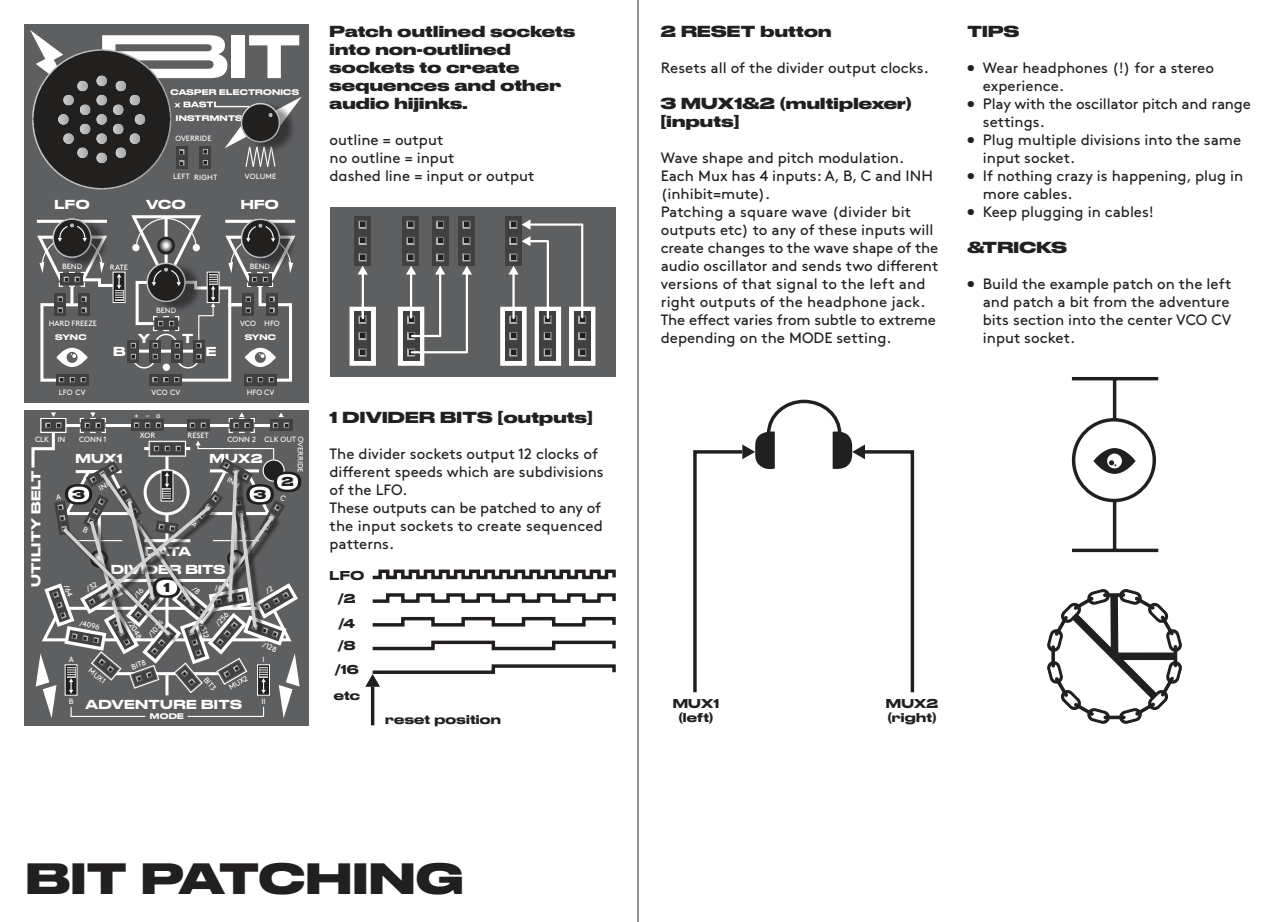
<style>
.page{position:relative;width:1276px;height:922px;background:#fff}
.page>*{position:absolute;margin:0;border:0;box-sizing:border-box;transform-origin:0 0}
.t1{font:700 41.25px "Druk Wide";letter-spacing:.02em;color:#221f1f}
.t2{font:15px/18px "Brown Pro";color:#221f1f}
.t3{font:700 15px/18px "Druk Wide";letter-spacing:.02em;color:#221f1f}
.t4{font:500 12.25px "Druk Wide";letter-spacing:.03em;color:#fff}
.t5{font:500 12.25px "Druk Wide";letter-spacing:.01em;color:#fff}
.t6{font:500 12px/14.5px "Druk Wide";letter-spacing:.02em;color:#221f1f}
.t7{font:700 12px "Druk Wide";color:#221f1f}
.t8{font:7.75px "Brown Pro";color:#fff}
.t9{font:500 7.75px "Druk Wide";letter-spacing:.03em;color:#fff}
.t10{font:7.75px "Brown Pro";letter-spacing:.03em;color:#fff}
.t11{font:7.5px "Brown Pro";color:#fff}
.s1{font-family:"Druk Wide";font-weight:700}
</style>
<div class="page">
<hr style="left:637px;top:0;width:1px;height:921px;background:#221f1f">
<div style="left:24px;top:409px;width:285px;height:316px;background:#5e5f61"></div>
<div style="left:24px;top:25px;width:285px;height:378px;background:#5e5f61"></div>
<svg style="left:30px;top:30px;width:272px;height:160px"></svg>
<div style="left:128px;top:340px;width:11px;height:22px;background:#404041"></div>
<div style="left:149px;top:374px;width:33px;height:11px;background:#404041"></div>
<div style="left:244px;top:374px;width:33px;height:11px;background:#404041"></div>
<svg style="left:130px;top:215px;width:166px;height:168px"></svg>
<div style="left:56px;top:374px;width:33px;height:11px;background:#404041"></div>
<svg style="left:36px;top:218px;width:87px;height:165px"></svg>
<img style="left:159px;top:239px;width:14px;height:13px">
<div style="left:157px;top:237px;width:18px;height:17px;border:2px solid #221f1f;border-radius:50%"></div>
<div style="left:330px;top:207px;width:285px;height:170px;background:#5e5f61"></div>
<div style="left:349px;top:306px;width:27px;height:59px;border:10px solid #fff"></div>
<div style="left:354px;top:311px;width:17px;height:50px;background:#404041"></div>
<svg style="left:359px;top:332px;width:8px;height:8px"></svg>
<svg style="left:359px;top:348px;width:8px;height:8px"></svg>
<svg style="left:359px;top:315px;width:8px;height:8px"></svg>
<div style="left:398px;top:306px;width:26px;height:59px;border:10px solid #fff"></div>
<div style="left:403px;top:311px;width:16px;height:50px;background:#404041"></div>
<div style="left:500px;top:306px;width:26px;height:59px;border:10px solid #fff"></div>
<div style="left:505px;top:311px;width:16px;height:50px;background:#404041"></div>
<svg style="left:509px;top:332px;width:8px;height:8px"></svg>
<svg style="left:509px;top:348px;width:8px;height:8px"></svg>
<div style="left:534px;top:306px;width:27px;height:59px;border:10px solid #fff"></div>
<div style="left:539px;top:311px;width:17px;height:50px;background:#404041"></div>
<svg style="left:544px;top:332px;width:8px;height:8px"></svg>
<svg style="left:544px;top:348px;width:8px;height:8px"></svg>
<div style="left:569px;top:306px;width:26px;height:59px;border:10px solid #fff"></div>
<div style="left:574px;top:311px;width:16px;height:50px;background:#404041"></div>
<svg style="left:578px;top:332px;width:8px;height:8px"></svg>
<svg style="left:578px;top:348px;width:8px;height:8px"></svg>
<hr style="left:362px;top:273px;width:2px;height:45px;background:#fff">
<div style="left:355px;top:216px;width:16px;height:50px;background:#404041"></div>
<svg style="left:359px;top:237px;width:8px;height:8px"></svg>
<svg style="left:359px;top:220px;width:8px;height:8px"></svg>
<div style="left:402px;top:216px;width:17px;height:50px;background:#404041"></div>
<svg style="left:407px;top:237px;width:8px;height:8px"></svg>
<svg style="left:407px;top:220px;width:8px;height:8px"></svg>
<div style="left:432px;top:216px;width:16px;height:50px;background:#404041"></div>
<svg style="left:436px;top:237px;width:8px;height:8px"></svg>
<svg style="left:436px;top:220px;width:8px;height:8px"></svg>
<div style="left:458px;top:216px;width:17px;height:50px;background:#404041"></div>
<svg style="left:462px;top:237px;width:9px;height:8px"></svg>
<svg style="left:462px;top:220px;width:9px;height:8px"></svg>
<div style="left:505px;top:216px;width:16px;height:50px;background:#404041"></div>
<svg style="left:508px;top:219px;width:78px;height:104px"></svg>
<svg style="left:406px;top:253px;width:66px;height:103px"></svg>
<svg style="left:358px;top:253px;width:10px;height:21px"></svg>
<svg style="left:365px;top:569px;width:251px;height:117px"></svg>
<hr style="left:371px;top:686px;width:3px;height:39px;background:#221e1f">
<svg style="left:693px;top:399px;width:222px;height:294px"></svg>
<svg style="left:1047px;top:589px;width:135px;height:135px"></svg>
<svg style="left:1071px;top:377px;width:88px;height:176px"></svg>
<svg style="left:31px;top:412px;width:271px;height:306px"></svg>
<p class="t9" style="left:171px;top:88px;width:130px">CASPER ELECTRONICS</p>
<p class="t9" style="left:176px;top:114px;width:68px">INSTRMNTS</p>
<p class="t8" style="left:175px;top:135px;width:38px">OVERRIDE</p>
<p class="t10" style="left:173px;top:174px;width:46px">LEFT RIGHT</p>
<p class="t8" style="left:245px;top:174px;width:33px">VOLUME</p>
<p class="t4" style="left:54px;top:199px;width:37px">LFO</p>
<p class="t4" style="left:146px;top:199px;width:41px">VCO</p>
<p class="t4" style="left:241px;top:199px;width:40px">HFO</p>
<p class="t8" style="left:62px;top:263px;width:22px">BEND</p>
<p class="t8" style="left:110px;top:264px;width:20px">RATE</p>
<p class="t8" style="left:250px;top:263px;width:22px">BEND</p>
<p class="t8" style="left:156px;top:307px;width:22px">BEND</p>
<p class="t8" style="left:49px;top:320px;width:50px">HARD FREEZE</p>
<p class="t8" style="left:240px;top:320px;width:41px">VCO HFO</p>
<p class="t9" style="left:55px;top:334px;width:33px">SYNC</p>
<p class="t4" style="left:138px;top:333px;width:13px">Y</p>
<p class="t4" style="left:182px;top:333px;width:13px">T</p>
<p class="t9" style="left:245px;top:334px;width:33px">SYNC</p>
<p class="t8" style="left:59px;top:390px;width:28px">LFO CV</p>
<p class="t4" style="left:113px;top:346px;width:14px">B</p>
<p class="t4" style="left:206px;top:346px;width:12px">E</p>
<p class="t8" style="left:151px;top:390px;width:31px">VCO CV</p>
<p class="t8" style="left:134px;top:412px;width:16px">+ –</p>
<p class="t8" style="left:156px;top:412px;width:6px">o</p>
<p class="t8" style="left:247px;top:390px;width:29px">HFO CV</p>
<p class="t8" style="left:140px;top:432px;width:17px">XOR</p>
<p class="t8" style="left:188px;top:432px;width:22px">RESET</p>
<p class="t8" style="left:35px;top:436px;width:16px">CLK</p>
<p class="t8" style="left:79px;top:436px;width:29px">CONN 1</p>
<p class="t8" style="left:227px;top:436px;width:30px">CONN 2</p>
<p class="t8" style="left:264px;top:436px;width:41px">CLK OUT O</p>
<p class="t8" style="left:57px;top:436px;width:9px">IN</p>
<p class="t11" style="left:303px;top:442px;width:32px;rotate:90deg">VERRIDE</p>
<p class="t4" style="left:75px;top:453px;width:49px">MUX1</p>
<p class="t4" style="left:209px;top:453px;width:55px">MUX2</p>
<p class="t4" style="left:31px;top:586px;width:117px;rotate:-90deg">UTILITY BELT</p>
<p class="t7" style="left:281px;top:476px;width:14px">2</p>
<p class="t7" style="left:72px;top:489px;width:14px">3</p>
<p class="t7" style="left:254px;top:489px;width:14px">3</p>
<p class="t4" style="left:144px;top:546px;width:48px">DATA</p>
<p class="t5" style="left:111px;top:564px;width:116px">DIVIDER BITS</p>
<p class="t7" style="left:163px;top:582px;width:8px">1</p>
<p class="t8" style="left:80px;top:620px;width:22px;rotate:10deg">/4096</p>
<p class="t11" style="left:132px;top:619px;width:22px;rotate:60deg">/2048</p>
<p class="t11" style="left:148px;top:634px;width:21px;rotate:-50deg">/1024</p>
<p class="t11" style="left:215px;top:623px;width:17px;rotate:-50deg">/256</p>
<p class="t11" style="left:205px;top:623px;width:16px;rotate:71deg">/512</p>
<p class="t8" style="left:69px;top:656px;width:7px">A</p>
<p class="t8" style="left:69px;top:697px;width:6px">B</p>
<p class="t11" style="left:91px;top:667px;width:22px;rotate:40deg">MUX1</p>
<p class="t8" style="left:131px;top:664px;width:17px;rotate:-20deg">BIT8</p>
<p class="t11" style="left:207px;top:675px;width:16px;rotate:49deg">BIT3</p>
<p class="t8" style="left:228px;top:685px;width:22px;rotate:-31deg">MUX2</p>
<p class="t4" style="left:85px;top:698px;width:158px">ADVENTURE BITS</p>
<p class="t9" style="left:150px;top:712px;width:35px">MODE</p>
<p class="t8" style="left:264px;top:641px;width:16px;rotate:20deg">/128</p>
<p class="t8" style="left:262px;top:656px;width:4px">I</p>
<p class="t8" style="left:261px;top:697px;width:6px">II</p>
<p class="t3" style="left:329px;top:23px;width:247px">Patch outlined sockets into non-outlined sockets to create sequences and other audio hijinks.</p>
<p class="t2" style="left:329px;top:132px;width:206px">outline = output<br>no outline = input<br>dashed line = input or output</p>
<p class="t3" style="left:329px;top:409px;width:265px">1 DIVIDER BITS [outputs]</p>
<p class="t2" style="left:329px;top:446px;width:276px">The divider sockets output 12 clocks of diferent speeds which are subdivisions of the LFO.<br>These outputs can be patched to any of the input sockets to create sequenced patterns.</p>
<p class="t6" style="left:329px;top:568px;width:36px">LFO</p>
<p class="t6" style="left:338px;top:587px;width:19px;line-height:24.8px">/2 /4</p>
<p class="t6" style="left:335px;top:635px;width:25px;line-height:23px">/8 /16</p>
<p class="t6" style="left:334px;top:688px;width:28px">etc</p>
<p class="t6" style="left:385px;top:712px;width:117px">reset position</p>
<h1 class="t1" style="left:26px;top:860px;width:439px">BIT PATCHING</h1>
<p class="t3" style="left:661px;top:23px;width:172px">2 RESET button</p>
<p class="t2" style="left:661px;top:60px;width:270px">Resets all of the divider output clocks.</p>
<p class="t3" style="left:661px;top:95px;width:252px">3 MUX1&amp;2 (multiplexer) [inputs]</p>
<p class="t2" style="left:661px;top:150px;width:279px">Wave shape and pitch modulation.<br>Each Mux has 4 inputs: A, B, C and INH (inhibit=mute).<br>Patching a square wave (divider bit outputs etc) to any of these inputs will create changes to the wave shape of the audio oscillator and sends two diferent versions of that signal to the left and right outputs of the headphone jack.<br>The efect varies from subtle to extreme depending on the MODE setting.</p>
<p class="t3" style="left:967px;top:23px;width:53px">TIPS</p>
<p class="t2" style="left:983px;top:60px;width:233px;text-indent:-16px"><span class="s1">•</span> Wear headphones (!) for a stereo experience.</p>
<p class="t2" style="left:983px;top:96px;width:270px;text-indent:-16px"><span class="s1">•</span> Play with the oscillator pitch and range settings.</p>
<p class="t2" style="left:983px;top:132px;width:260px;text-indent:-16px"><span class="s1">•</span> Plug multiple divisions into the same input socket.</p>
<p class="t2" style="left:983px;top:168px;width:262px;text-indent:-16px"><span class="s1">•</span> If nothing crazy is happening, plug in more cables.</p>
<p class="t2" style="left:967px;top:204px;width:188px"><span class="s1">•</span> Keep plugging in cables!</p>
<p class="t3" style="left:967px;top:239px;width:101px">&amp;TRICKS</p>
<p class="t2" style="left:983px;top:276px;width:250px;text-indent:-16px"><span class="s1">•</span> Build the example patch on the left and patch a bit from the adventure bits section into the center VCO CV input socket.</p>
<p class="t6" style="left:672px;top:696px;width:48px;text-align:center">MUX1 (left)</p>
<p class="t6" style="left:886px;top:696px;width:54px">MUX2 (right)</p>
</div>
